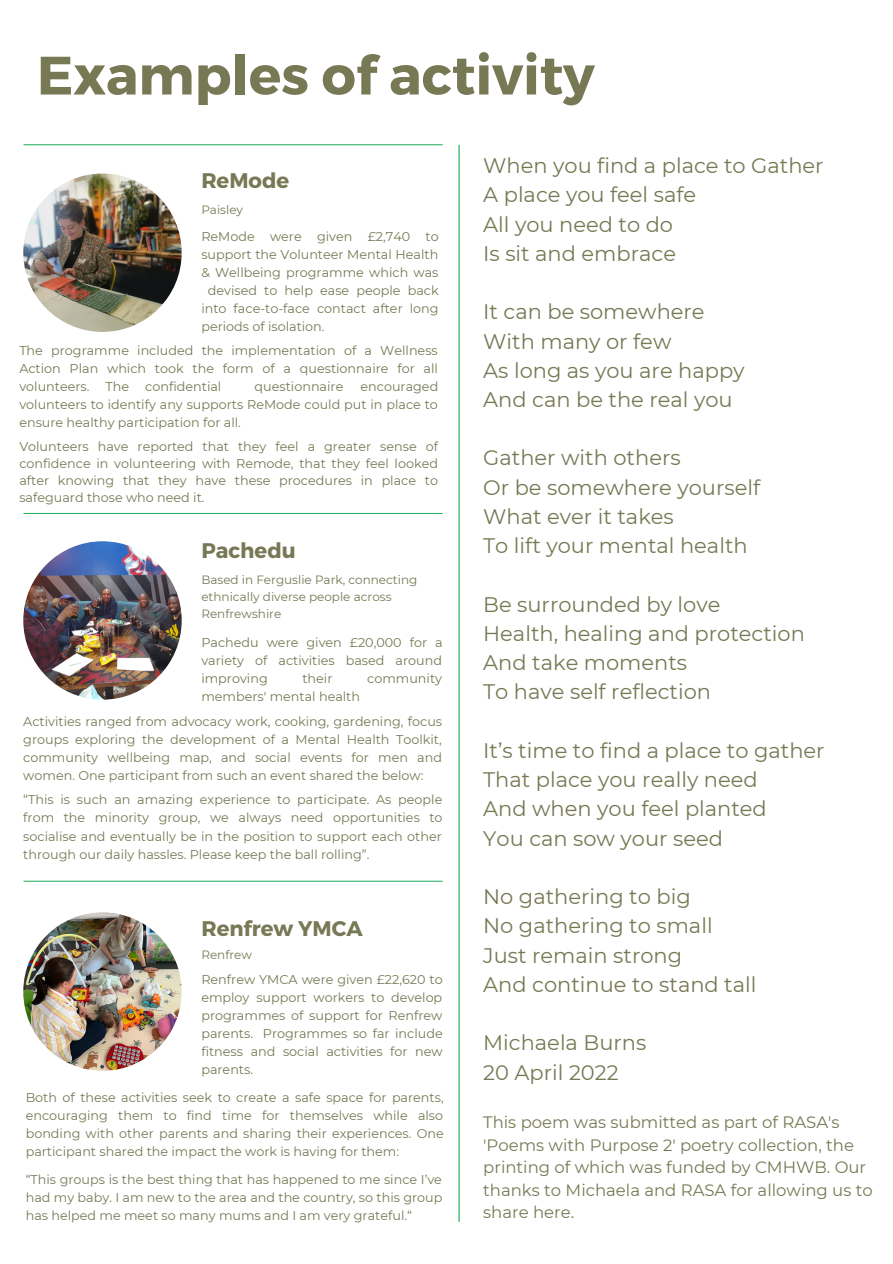
<style>
.page{position:relative;width:893px;height:1264px;background:#fff}
.page>*{position:absolute;margin:0;border:0;box-sizing:border-box;transform-origin:0 0}
.t1{font:700 54px "Montserrat";color:#777854}
.t2{font:700 21.15px "Montserrat";color:#777854}
.t3{font:21px/29.2px "Montserrat";color:#777854}
.t4{font:16.5px/22.5px "Montserrat";color:#777854}
.t5{font:12.75px/18px "Montserrat";color:#777854;text-align:justify}
.t6{font:12px/17px "Montserrat";color:#777854}
</style>
<div class="page">
<hr style="left:24px;top:513px;width:418px;height:1px;background:#0fa954">
<hr style="left:24px;top:880px;width:418px;height:1px;background:#0fa954">
<img style="left:23px;top:912px;width:159px;height:158px;border-radius:50%">
<hr style="left:24px;top:144px;width:418px;height:1px;background:#0fa954">
<hr style="left:458px;top:145px;width:1px;height:1076px;background:#0fa954">
<img style="left:23px;top:541px;width:159px;height:158px;border-radius:50%">
<img style="left:23px;top:173px;width:159px;height:159px;border-radius:50%">
<h1 class="t1" style="left:37px;top:40px;width:559px">Examples of activity</h1>
<h2 class="t2" style="left:201px;top:167px;width:89px">ReMode</h2>
<p class="t6" style="left:201px;top:201px;width:43px">Paisley</p>
<p class="t5" style="left:201px;top:227px;width:239px">ReMode were given £2,740 to</p>
<p class="t5" style="left:201px;top:245px;width:238px">support the Volunteer Mental Health</p>
<p class="t5" style="left:201px;top:263px;width:238px">&amp; Wellbeing programme which was</p>
<p class="t5" style="left:208px;top:281px;width:232px">devised to help ease people back</p>
<p class="t5" style="left:201px;top:299px;width:239px">into face-to-face contact after long</p>
<p class="t5" style="left:201px;top:317px;width:125px">periods of isolation.</p>
<p class="t5" style="left:19px;top:341px;width:420px">The programme included the implementation of a Wellness Action Plan which took the form of a questionnaire for all volunteers.</p>
<p class="t5" style="left:106px;top:377px;width:25px">The</p>
<p class="t5" style="left:145px;top:377px;width:78px">confidential</p>
<p class="t5" style="left:254px;top:377px;width:90px">questionnaire</p>
<p class="t5" style="left:19px;top:377px;width:420px;text-indent:341px">encouraged volunteers to identify any supports ReMode could put in place to ensure healthy participation for all.</p>
<p class="t5" style="left:19px;top:437px;width:420px;line-height:17px">Volunteers have reported that they feel a greater sense of confidence in volunteering with Remode, that they feel looked after knowing that they have these procedures in place to safeguard those who need it.</p>
<h2 class="t2" style="left:201px;top:537px;width:96px">Pachedu</h2>
<p class="t6" style="left:201px;top:571px;width:217px">Based in Ferguslie Park, connecting ethnically diverse people across<br>Renfrewshire</p>
<p class="t5" style="left:201px;top:633px;width:243px">Pachedu were given £20,000 for a variety of activities based around improving</p>
<p class="t5" style="left:302px;top:669px;width:32px">their</p>
<p class="t5" style="left:367px;top:669px;width:76px">community</p>
<p class="t5" style="left:201px;top:688px;width:160px">members' mental health</p>
<p class="t5" style="left:23px;top:712px;width:420px">Activities ranged from advocacy work, cooking, gardening, focus groups exploring the development of a Mental Health Toolkit, community wellbeing map, and social events for men and women. One participant from such an event shared the below:</p>
<p class="t5" style="left:23px;top:790px;width:421px">“This is such an amazing experience to participate. As people from the minority group, we always need opportunities to socialise and eventually be in the position to support each other through our daily hassles. Please keep the ball rolling”.</p>
<h2 class="t2" style="left:201px;top:914px;width:163px">Renfrew YMCA</h2>
<p class="t5" style="left:201px;top:970px;width:243px">Renfrew YMCA were given £22,620 to employ support workers to develop programmes of support for Renfrew parents. Programmes so far include fitness and social activities for new parents.</p>
<p class="t6" style="left:201px;top:946px;width:52px">Renfrew</p>
<p class="t5" style="left:26px;top:1088px;width:419px">Both of these activities seek to create a safe space for parents, encouraging them to find time for themselves while also bonding with other parents and sharing their experiences. One participant shared the impact the work is having for them:</p>
<p class="t5" style="left:26px;top:1170px;width:418px">“This groups is the best thing that has happened to me since I’ve had my baby. I am new to the area and the country, so this group has helped me meet so many mums and I am very grateful.“</p>
<h3 class="t3" style="left:483px;top:151px;width:342px">When you find a place to Gather<br>A place you feel safe<br>All you need to do<br>Is sit and embrace</h3>
<h3 class="t3" style="left:483px;top:297px;width:263px">It can be somewhere<br>With many or few<br>As long as you are happy<br>And can be the real you</h3>
<h3 class="t3" style="left:483px;top:443px;width:278px">Gather with others<br>Or be somewhere yourself<br>What ever it takes<br>To lift your mental health</h3>
<h3 class="t3" style="left:483px;top:589px;width:323px">Be surrounded by love<br>Health, healing and protection<br>And take moments<br>To have self reflection</h3>
<h3 class="t3" style="left:483px;top:735px;width:343px">It’s time to find a place to gather<br>That place you really need<br>And when you feel planted<br>You can sow your seed</h3>
<h3 class="t3" style="left:483px;top:881px;width:275px">No gathering to big<br>No gathering to small<br>Just remain strong<br>And continue to stand tall</h3>
<h3 class="t3" style="left:483px;top:1028px;width:165px">Michaela Burns<br>20 April 2022</h3>
<p class="t4" style="left:483px;top:1111px;width:391px">This poem was submitted as part of RASA's 'Poems with Purpose 2' poetry collection, the printing of which was funded by CMHWB. Our thanks to Michaela and RASA for allowing us to share here.</p>
</div>
